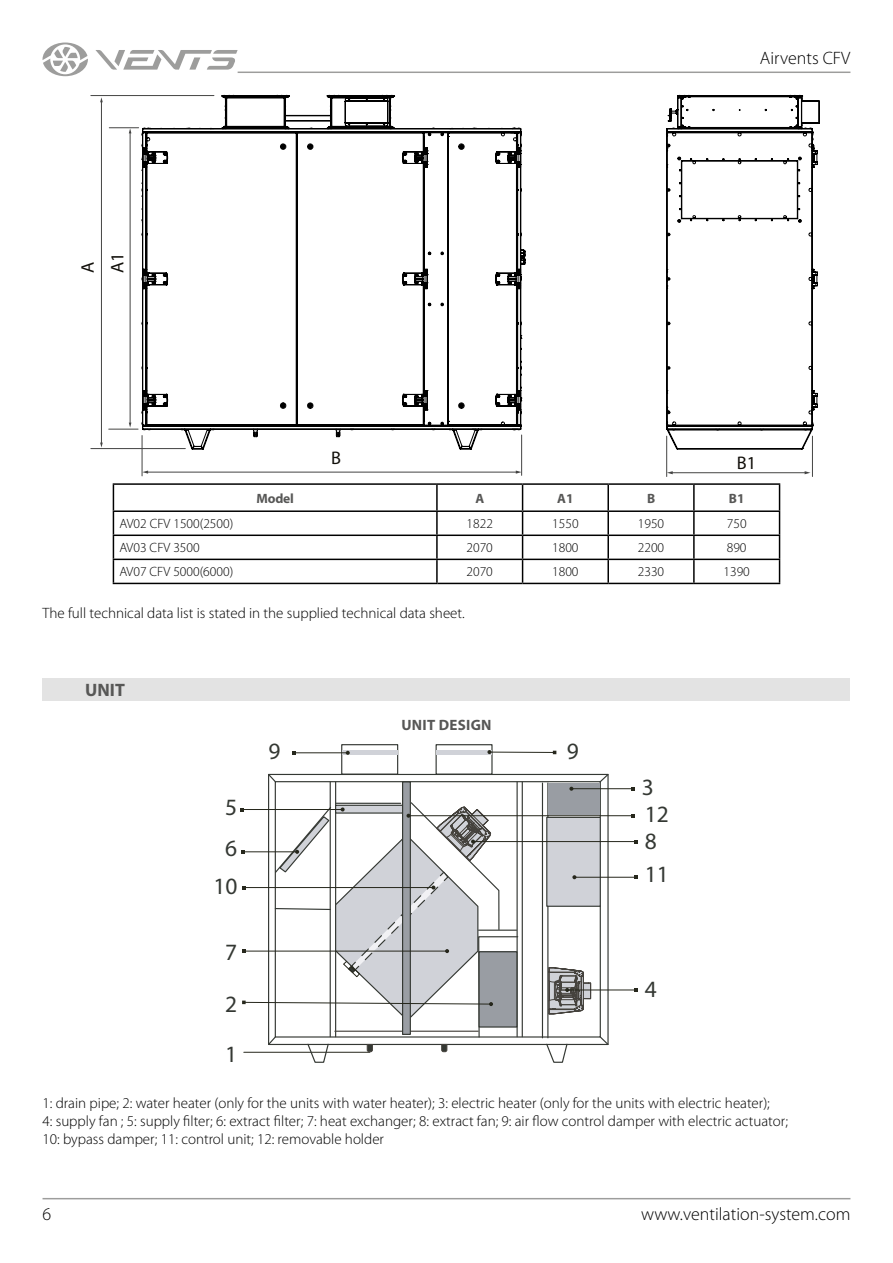
<style>
.page{position:relative;width:893px;height:1263px;background:#fff}
.page>*{position:absolute;margin:0;border:0;box-sizing:border-box;transform-origin:0 0}
.t1{font:23.4px/41.2px "Myriad Pro";color:#343833}
.t2{font:18.3px/29.7px "Myriad Pro";color:#12100b}
.t3{font:300 18px "Myriad Pro";color:#000}
.t4{font:700 18px "Myriad Pro";color:#575756}
.t5{font:300 15px/18px "Myriad Pro";color:#000}
.t6{font:700 15px "Myriad Pro";letter-spacing:.02em;color:#575756}
.t7{font:300 13.5px "Myriad Pro";color:#000}
.t8{font:700 13.5px "Myriad Pro";letter-spacing:-.005em;color:#575756}
</style>
<div class="page">
<hr style="left:43px;top:1198px;width:807px;height:1px;background:#9d9d9c">
<hr style="left:238px;top:72px;width:612px;height:1px;background:#9d9d9c">
<svg style="left:95px;top:50px;width:143px;height:20px"></svg>
<svg style="left:43px;top:43px;width:45px;height:33px"></svg>
<div style="left:341px;top:744px;width:57px;height:31px;border:1px solid #343833"></div>
<div style="left:436px;top:744px;width:57px;height:31px;border:1px solid #343833"></div>
<svg style="left:599px;top:773px;width:10px;height:10px"></svg>
<svg style="left:599px;top:1035px;width:10px;height:10px"></svg>
<hr style="left:522px;top:782px;width:1px;height:255px;background:#343833">
<hr style="left:542px;top:783px;width:1px;height:255px;background:#343833">
<hr style="left:547px;top:783px;width:1px;height:255px;background:#343833">
<div style="left:547px;top:817px;width:53px;height:89px;background:#d0d2d8"></div>
<div style="left:546px;top:817px;width:55px;height:90px;border:1px solid #343833"></div>
<svg style="left:545px;top:1043px;width:23px;height:20px"></svg>
<div style="left:342px;top:750px;width:56px;height:5px;background:#d0d2d8"></div>
<div style="left:436px;top:750px;width:56px;height:5px;background:#d0d2d8"></div>
<hr style="left:294px;top:752px;width:54px;height:1px;background:#26271c">
<svg style="left:346px;top:751px;width:4px;height:4px"></svg>
<hr style="left:473px;top:841px;width:163px;height:1px;background:#26271c">
<hr style="left:408px;top:815px;width:225px;height:1px;background:#26271c">
<hr style="left:489px;top:752px;width:66px;height:1px;background:#26271c">
<svg style="left:487px;top:750px;width:4px;height:4px"></svg>
<hr style="left:567px;top:990px;width:69px;height:1px;background:#26271c">
<svg style="left:541px;top:933px;width:51px;height:96px"></svg>
<hr style="left:574px;top:877px;width:62px;height:1px;background:#26271c">
<svg style="left:572px;top:875px;width:4px;height:4px"></svg>
<svg style="left:240px;top:765px;width:279px;height:298px"></svg>
<div style="left:548px;top:783px;width:52px;height:32px;background:#999da3"></div>
<hr style="left:571px;top:788px;width:62px;height:1px;background:#26271c">
<svg style="left:569px;top:787px;width:4px;height:4px"></svg>
<div style="left:43px;top:678px;width:807px;height:22px;background:#e3e3e3"></div>
<svg style="left:141px;top:94px;width:385px;height:356px"></svg>
<svg style="left:666px;top:94px;width:154px;height:356px"></svg>
<hr style="left:91px;top:95px;width:123px;height:1px;background:#444443">
<hr style="left:91px;top:448px;width:94px;height:1px;background:#444443">
<hr style="left:101px;top:101px;width:1px;height:342px;background:#444443">
<hr style="left:109px;top:127px;width:30px;height:1px;background:#444443">
<hr style="left:130px;top:132px;width:1px;height:291px;background:#444443">
<svg style="left:109px;top:423px;width:29px;height:7px"></svg>
<hr style="left:142px;top:435px;width:1px;height:41px;background:#444443">
<hr style="left:521px;top:435px;width:1px;height:40px;background:#444443">
<hr style="left:147px;top:472px;width:370px;height:1px;background:#444443">
<svg style="left:516px;top:470px;width:6px;height:4px"></svg>
<svg style="left:142px;top:470px;width:6px;height:4px"></svg>
<hr style="left:666px;top:436px;width:1px;height:40px;background:#444443">
<hr style="left:812px;top:436px;width:1px;height:40px;background:#444443">
<hr style="left:672px;top:472px;width:134px;height:1px;background:#444443">
<svg style="left:667px;top:471px;width:6px;height:3px"></svg>
<hr style="left:438px;top:583px;width:85px;height:1px;background:#000">
<hr style="left:523px;top:583px;width:85px;height:1px;background:#000">
<hr style="left:608px;top:583px;width:86px;height:1px;background:#000">
<hr style="left:694px;top:583px;width:86px;height:1px;background:#000">
<hr style="left:113px;top:483px;width:324px;height:2px;background:#000">
<hr style="left:437px;top:483px;width:86px;height:2px;background:#000">
<hr style="left:436px;top:485px;width:2px;height:25px;background:#000">
<hr style="left:523px;top:483px;width:85px;height:2px;background:#000">
<hr style="left:608px;top:483px;width:86px;height:2px;background:#000">
<hr style="left:607px;top:485px;width:2px;height:25px;background:#000">
<hr style="left:694px;top:483px;width:86px;height:2px;background:#000">
<hr style="left:693px;top:485px;width:2px;height:25px;background:#000">
<hr style="left:113px;top:510px;width:324px;height:2px;background:#000">
<hr style="left:437px;top:510px;width:86px;height:2px;background:#000">
<hr style="left:436px;top:512px;width:2px;height:22px;background:#000">
<hr style="left:523px;top:510px;width:85px;height:2px;background:#000">
<hr style="left:608px;top:510px;width:86px;height:2px;background:#000">
<hr style="left:607px;top:512px;width:2px;height:22px;background:#000">
<hr style="left:694px;top:510px;width:86px;height:2px;background:#000">
<hr style="left:693px;top:512px;width:2px;height:22px;background:#000">
<hr style="left:113px;top:534px;width:324px;height:2px;background:#000">
<hr style="left:437px;top:534px;width:86px;height:2px;background:#000">
<hr style="left:436px;top:536px;width:2px;height:23px;background:#000">
<hr style="left:523px;top:534px;width:85px;height:2px;background:#000">
<hr style="left:608px;top:534px;width:86px;height:2px;background:#000">
<hr style="left:607px;top:536px;width:2px;height:23px;background:#000">
<hr style="left:694px;top:534px;width:86px;height:2px;background:#000">
<hr style="left:693px;top:536px;width:2px;height:23px;background:#000">
<hr style="left:113px;top:559px;width:324px;height:1px;background:#000">
<svg style="left:113px;top:485px;width:1px;height:98px"></svg>
<hr style="left:437px;top:559px;width:86px;height:1px;background:#000">
<hr style="left:436px;top:560px;width:2px;height:23px;background:#000">
<hr style="left:523px;top:559px;width:85px;height:1px;background:#000">
<svg style="left:522px;top:485px;width:1px;height:98px"></svg>
<hr style="left:608px;top:559px;width:86px;height:1px;background:#000">
<hr style="left:607px;top:560px;width:2px;height:23px;background:#000">
<hr style="left:694px;top:559px;width:86px;height:1px;background:#000">
<hr style="left:693px;top:560px;width:2px;height:23px;background:#000">
<svg style="left:779px;top:485px;width:1px;height:98px"></svg>
<hr style="left:113px;top:583px;width:325px;height:1px;background:#000">
<p class="t2" style="left:72px;top:273px;width:22px;rotate:-90deg">A<br>A1</p>
<p class="t3" style="left:760px;top:48px;width:92px">Airvents CFV</p>
<p class="t2" style="left:331px;top:443px;width:11px">B</p>
<p class="t2" style="left:737px;top:448px;width:21px">B1</p>
<p class="t8" style="left:256px;top:489px;width:39px">Model</p>
<p class="t8" style="left:475px;top:489px;width:10px">A</p>
<p class="t8" style="left:557px;top:489px;width:18px">A1</p>
<p class="t8" style="left:647px;top:489px;width:10px">B</p>
<p class="t8" style="left:729px;top:489px;width:17px">B1</p>
<p class="t7" style="left:119px;top:516px;width:115px">AV02 CFV 1500(2500)</p>
<p class="t7" style="left:467px;top:516px;width:28px">1822</p>
<p class="t7" style="left:552px;top:516px;width:28px">1550</p>
<p class="t7" style="left:638px;top:516px;width:28px">1950</p>
<p class="t7" style="left:727px;top:516px;width:21px">750</p>
<p class="t7" style="left:119px;top:540px;width:82px">AV03 CFV 3500</p>
<p class="t7" style="left:467px;top:540px;width:28px">2070</p>
<p class="t7" style="left:552px;top:540px;width:28px">1800</p>
<p class="t7" style="left:638px;top:540px;width:28px">2200</p>
<p class="t7" style="left:727px;top:540px;width:21px">890</p>
<p class="t7" style="left:119px;top:564px;width:115px">AV07 CFV 5000(6000)</p>
<p class="t7" style="left:466px;top:564px;width:28px">2070</p>
<p class="t7" style="left:552px;top:564px;width:28px">1800</p>
<p class="t7" style="left:638px;top:564px;width:28px">2330</p>
<p class="t7" style="left:723px;top:564px;width:28px">1390</p>
<p class="t5" style="left:43px;top:605px;width:424px">The full technical data list is stated in the supplied technical data sheet.</p>
<p class="t4" style="left:85px;top:678px;width:41px">UNIT</p>
<h1 class="t1" style="left:225px;top:786px;width:14px">5<br>6</h1>
<h1 class="t1" style="left:213px;top:865px;width:26px">10</h1>
<h1 class="t1" style="left:225px;top:931px;width:14px">7</h1>
<h1 class="t1" style="left:225px;top:983px;width:14px">2</h1>
<h1 class="t1" style="left:225px;top:1033px;width:14px">1</h1>
<p class="t6" style="left:401px;top:715px;width:92px">UNIT DESIGN</p>
<h1 class="t1" style="left:269px;top:731px;width:14px">9</h1>
<h1 class="t1" style="left:567px;top:731px;width:14px">9</h1>
<h1 class="t1" style="left:642px;top:766px;width:14px">3</h1>
<h1 class="t1" style="left:645px;top:793px;width:26px">12</h1>
<h1 class="t1" style="left:645px;top:820px;width:14px">8</h1>
<h1 class="t1" style="left:645px;top:853px;width:26px">11</h1>
<h1 class="t1" style="left:645px;top:968px;width:14px">4</h1>
<p class="t5" style="left:43px;top:1094px;width:747px">1: drain pipe; 2: water heater (only for the units with water heater); 3: electric heater (only for the units with electric heater);<br>4: supply fan ; 5: supply filter; 6: extract filter; 7: heat exchanger; 8: extract fan; 9: air flow control damper with electric actuator;<br>10: bypass damper; 11: control unit; 12: removable holder</p>
<p class="t3" style="left:43px;top:1204px;width:10px">6</p>
<p class="t3" style="left:641px;top:1204px;width:211px">www.ventilation-system.com</p>
</div>
